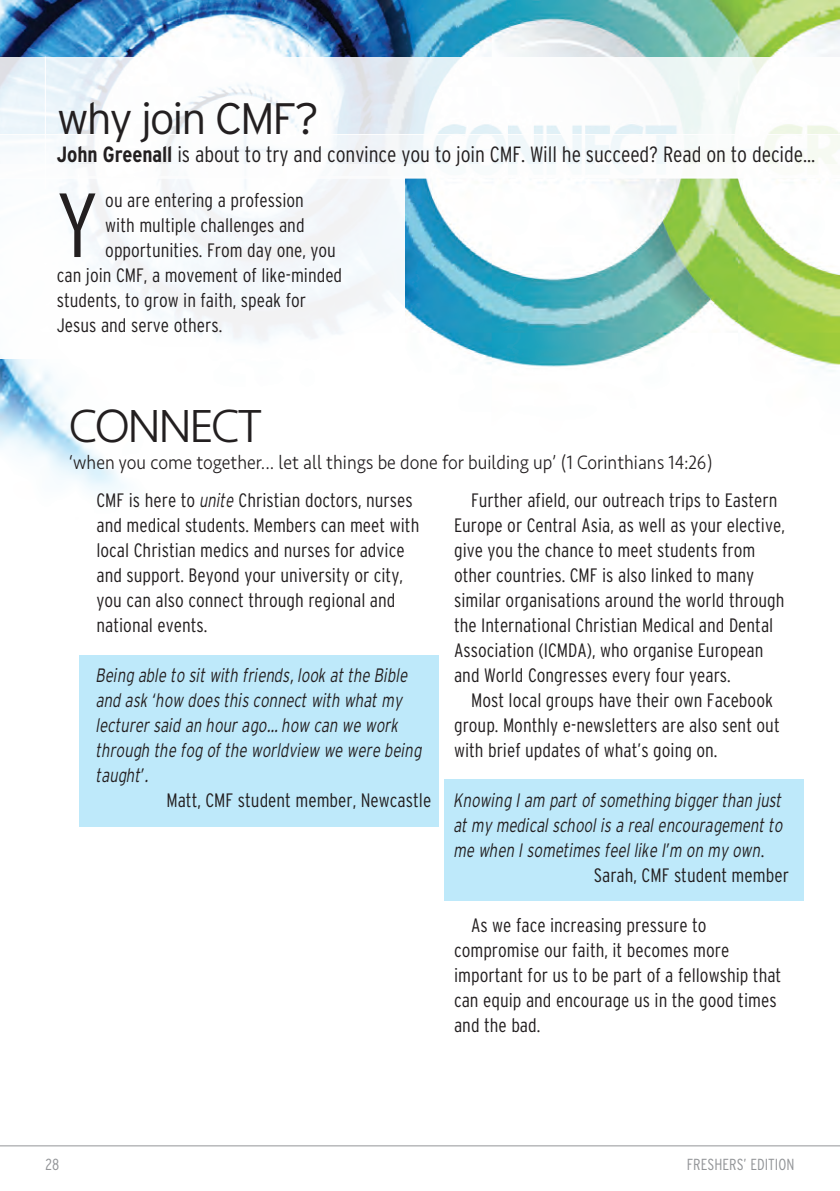
<style>
.page{position:relative;width:840px;height:1191px;background:#fff}
.page>*{position:absolute;margin:0;border:0;box-sizing:border-box;transform-origin:0 0}
.t1{font:300 condensed 90.8px "Interstate";color:#231f20}
.t2{font:300 48px "Seravek";letter-spacing:-.05em;color:#231f20}
.t3{font:300 44px "Interstate";letter-spacing:-.05em;color:#231f20}
.t4{font:300 condensed 22px "Interstate";letter-spacing:-.005em;color:#231f20}
.t5{font:300 20px "Seravek";color:#231f20;scale:.9 1}
.t6{font:300 condensed 19.4px/25px "Interstate";color:#231f20}
.t7{font:italic 300 19.4px/25px "Interstate";color:#231f20;scale:.77 1}
.t8{font:300 condensed 16px "Interstate";color:#939598}
.s1{font-weight:700}
.s2{font-style:italic;font-stretch:normal}
.s3{font-style:normal;font-stretch:condensed}
</style>
<div class="page">
<img style="left:0;top:0;width:839px;height:825px">
<hr style="left:0;top:1145px;width:839px;height:1px;background:#939598">
<div style="left:0;top:57px;width:839px;height:78px;background:#fff;opacity:.4"></div>
<div style="left:0;top:135px;width:839px;height:43px;background:#fff"></div>
<hr style="left:0;top:176px;width:839px;height:3px;background:#fff">
<div style="left:0;top:179px;width:404px;height:180px;background:#f8fbfd"></div>
<div style="left:80px;top:655px;width:359px;height:171px;background:#bee9fa"></div>
<div style="left:444px;top:779px;width:359px;height:121px;background:#bee9fa"></div>
<h3 class="t3" style="left:57px;top:93px;width:264px">why join CMF?</h3>
<p class="t4" style="left:57px;top:142px;width:759px"><span class="s1">John Greenall</span> is about to try and convince you to join CMF. Will he succeed? Read on to decide…</p>
<h1 class="t1" style="left:57px;top:172px;width:43px">Y</h1>
<p class="t6" style="left:105px;top:188px;width:200px">ou are entering a profession</p>
<p class="t6" style="left:105px;top:213px;width:201px">with multiple challenges and</p>
<p class="t6" style="left:105px;top:238px;width:232px">opportunities. From day one, you</p>
<p class="t6" style="left:57px;top:263px;width:287px">can join CMF, a movement of like-minded</p>
<p class="t6" style="left:57px;top:288px;width:251px">students, to grow in faith, speak for</p>
<p class="t6" style="left:57px;top:313px;width:167px">Jesus and serve others.</p>
<h2 class="t2" style="left:69px;top:408px;width:195px">CONNECT</h2>
<p class="t5" style="left:69px;top:455px;width:716px">‘when you come together... let all things be done for building up’ (1 Corinthians 14:26)</p>
<p class="t6" style="left:96px;top:488px;width:324px">CMF is here to <span class="s2">unite</span> Christian doctors, nurses and medical students. Members can meet with local Christian medics and nurses for advice and support. Beyond your university or city, you can also connect through regional and national events.</p>
<p class="t7" style="left:96px;top:663px;width:424px">Being able to sit with friends, look at the Bible and ask ‘how does this connect with what my lecturer said an hour ago... how can we work through the fog of the worldview we were being taught’.</p>
<p class="t6" style="left:166px;top:788px;width:266px">Matt, CMF student member, Newcastle</p>
<p class="t6" style="left:454px;top:488px;width:332px;text-indent:17px">Further afield, our outreach trips to Eastern Europe or Central Asia, as well as your elective, give you the chance to meet students from other countries. CMF is also linked to many similar organisations around the world through the International Christian Medical and Dental Association (ICMDA), who organise European and World Congresses every four years.</p>
<p class="t6" style="left:454px;top:688px;width:327px;text-indent:17px">Most local groups have their own Facebook group. Monthly e-newsletters are also sent out with brief updates of what’s going on.</p>
<p class="t7" style="left:454px;top:788px;width:427px">Knowing I am part of something bigger than just</p>
<p class="t7" style="left:454px;top:813px;width:429px">at my medical school is a real encouragement to</p>
<p class="t7" style="left:454px;top:838px;width:404px">me when I sometimes feel like I’m on my own<span class="s3">.</span></p>
<p class="t6" style="left:593px;top:863px;width:196px">Sarah, CMF student member</p>
<p class="t6" style="left:454px;top:913px;width:328px;text-indent:17px">As we face increasing pressure to compromise our faith, it becomes more important for us to be part of a fellowship that can equip and encourage us in the good times and the bad.</p>
<p class="t8" style="left:45px;top:1154px;width:15px">28</p>
<p class="t8" style="left:686px;top:1154px;width:109px">FRESHERS’ EDITION</p>
</div>
